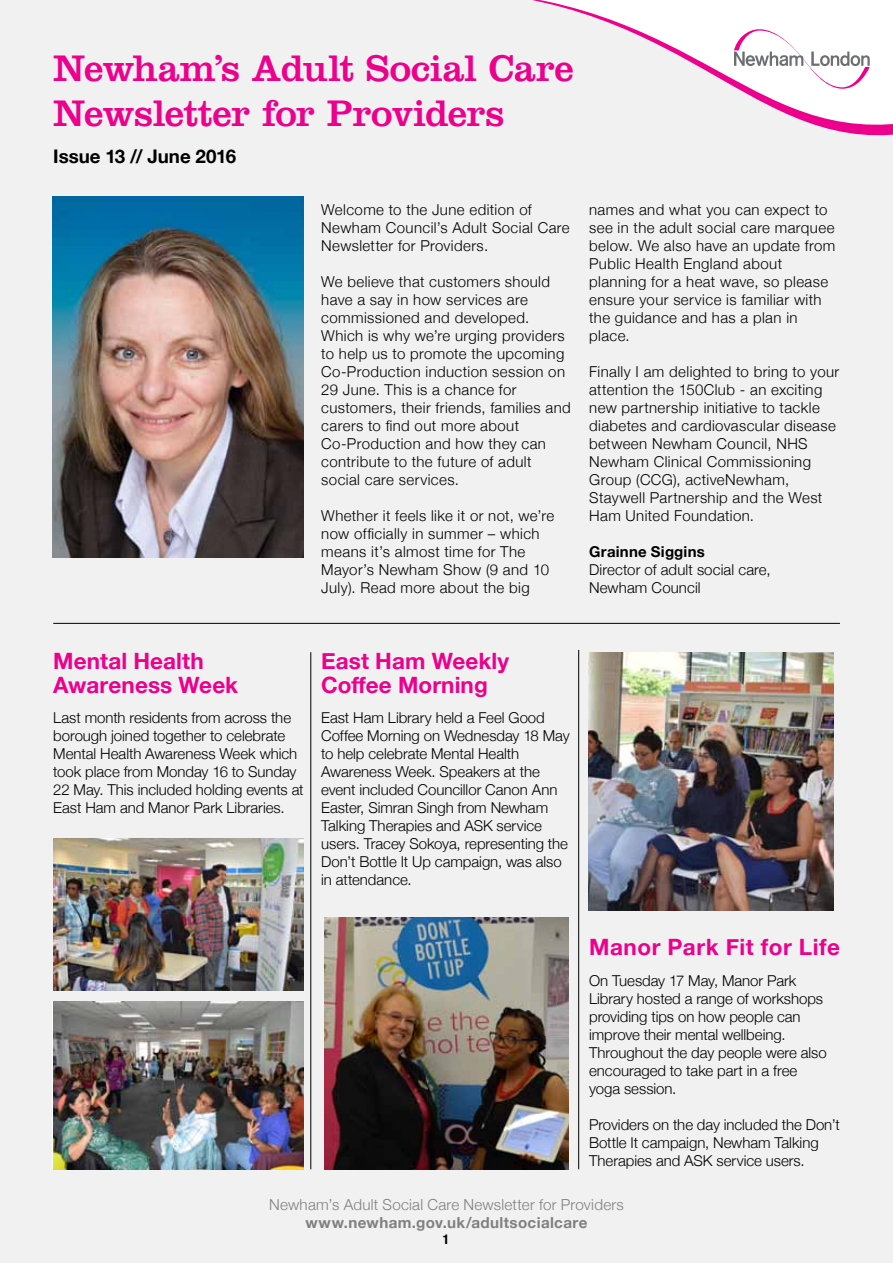
<style>
.page{position:relative;width:893px;height:1263px;background:#f1f1f2}
.page>*{position:absolute;margin:0;border:0;box-sizing:border-box;transform-origin:0 0}
.t1{font:38.4px/44.5px "Clarendon";letter-spacing:-.015em;color:#ec008c}
.t2{font:700 22.5px/24px "Helvetica Neue";letter-spacing:.005em;color:#ec008c}
.t3{font:700 18.75px "Helvetica Neue";letter-spacing:-.005em;color:#000}
.t4{font:300 15.15px "Helvetica Neue";letter-spacing:.02em;color:#808080}
.t5{font:700 15.15px "Helvetica Neue";letter-spacing:.025em;color:#808080}
.t6{font:300 15px/18px "Helvetica Neue";letter-spacing:.015em;color:#000}
.t7{font:300 15px/18px "Helvetica Neue";letter-spacing:-.005em;color:#000}
.t8{font:700 15px "Helvetica Neue";letter-spacing:.015em;color:#000}
.t9{font:700 condensed 13.5px "Helvetica Neue";color:#000}
</style>
<div class="page">
<svg style="left:532px;top:0;width:361px;height:135px"></svg>
<img style="left:53px;top:1001px;width:251px;height:168px">
<img style="left:589px;top:652px;width:244px;height:259px">
<img style="left:325px;top:917px;width:244px;height:252px">
<img style="left:53px;top:838px;width:251px;height:152px">
<hr style="left:53px;top:623px;width:787px;height:1px;background:#000">
<hr style="left:310px;top:652px;width:1px;height:517px;background:#000">
<hr style="left:578px;top:650px;width:1px;height:519px;background:#000">
<img style="left:53px;top:197px;width:251px;height:360px">
<h1 class="t1" style="left:53px;top:45px;width:522px">Newham’s Adult Social Care<br>Newsletter for Providers</h1>
<p class="t3" style="left:53px;top:139px;width:184px">Issue 13 // June 2016</p>
<p class="t6" style="left:321px;top:200px;width:250px">Welcome to the June edition of<br>Newham Council’s Adult Social Care<br>Newsletter for Providers.</p>
<p class="t6" style="left:321px;top:272px;width:251px">We believe that customers should have a say in how services are commissioned and developed.<br>Which is why we’re urging providers to help us to promote the upcoming<br>Co-Production induction session on<br>29 June. This is a chance for customers, their friends, families and carers to find out more about<br>Co-Production and how they can contribute to the future of adult social care services.</p>
<p class="t6" style="left:321px;top:506px;width:234px">Whether it feels like it or not, we’re now officially in summer – which means it’s almost time for The<br>Mayor’s Newham Show (9 and 10<br>July). Read more about the big</p>
<p class="t6" style="left:589px;top:200px;width:248px">names and what you can expect to see in the adult social care marquee below. We also have an update from<br>Public Health England about planning for a heat wave, so please ensure your service is familiar with the guidance and has a plan in place.</p>
<p class="t6" style="left:589px;top:362px;width:252px">Finally I am delighted to bring to your attention the 150Club - an exciting new partnership initiative to tackle diabetes and cardiovascular disease between Newham Council, NHS<br>Newham Clinical Commissioning<br>Group (CCG), activeNewham,<br>Staywell Partnership and the West<br>Ham United Foundation.</p>
<p class="t8" style="left:589px;top:538px;width:117px">Grainne Siggins</p>
<p class="t6" style="left:589px;top:560px;width:183px">Director of adult social care,<br>Newham Council</p>
<h2 class="t2" style="left:53px;top:648px;width:186px">Mental Health<br>Awareness Week</h2>
<p class="t7" style="left:53px;top:708px;width:252px">Last month residents from across the borough joined together to celebrate Mental Health Awareness Week which took place from Monday 16 to Sunday 22 May. This included holding events at East Ham and Manor Park Libraries.</p>
<h2 class="t2" style="left:321px;top:648px;width:190px">East Ham Weekly<br>Coffee Morning</h2>
<p class="t7" style="left:321px;top:708px;width:250px">East Ham Library held a Feel Good<br>Coffee Morning on Wednesday 18 May to help celebrate Mental Health<br>Awareness Week. Speakers at the event included Councillor Canon Ann<br>Easter, Simran Singh from Newham<br>Talking Therapies and ASK service users. Tracey Sokoya, representing the<br>Don’t Bottle It Up campaign, was also in attendance.</p>
<h2 class="t2" style="left:589px;top:934px;width:252px">Manor Park Fit for Life</h2>
<p class="t7" style="left:589px;top:970px;width:239px">On Tuesday 17 May, Manor Park<br>Library hosted a range of workshops providing tips on how people can improve their mental wellbeing.<br>Throughout the day people were also encouraged to take part in a free yoga session.</p>
<p class="t6" style="left:589px;top:1114px;width:252px">Providers on the day included the Don’t<br>Bottle It campaign, Newham Talking<br>Therapies and ASK service users.</p>
<p class="t4" style="left:269px;top:1192px;width:356px">Newham’s Adult Social Care Newsletter for Providers</p>
<p class="t5" style="left:305px;top:1209px;width:284px">www.newham.gov.uk/adultsocialcare</p>
<p class="t9" style="left:443px;top:1228px;width:8px">1</p>
</div>
